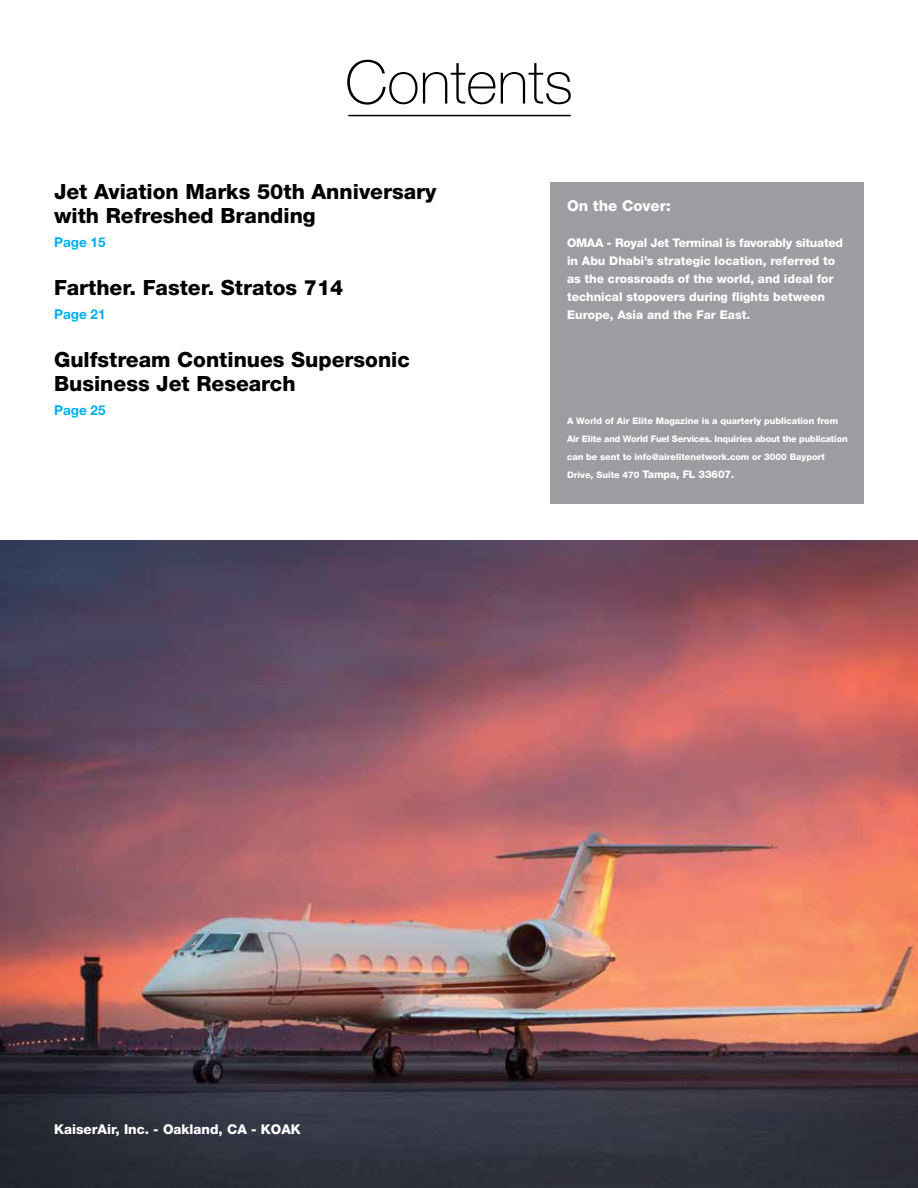
<style>
.page{position:relative;width:918px;height:1188px;background:#fff}
.page>*{position:absolute;margin:0;border:0;box-sizing:border-box;transform-origin:0 0}
.t1{font:100 60px "Helvetica Neue LT Std";color:#000}
.t2{font:800 21px/24px "Helvetica Neue LT Pro";color:#000}
.t3{font:800 15px "Helvetica Neue LT Pro";color:#fff}
.t4{font:800 13.5px "Helvetica Neue LT Pro";color:#fff}
.t5{font:700 13.5px "Helvetica Neue LT Pro";color:#00aeef}
.t6{font:800 12px/18px "Helvetica Neue LT Pro";color:#fff}
.t7{font:800 9px/18px "Helvetica Neue LT Pro";color:#fff}
.s1{font-size:10.5px}
</style>
<div class="page">
<img style="left:0;top:540px;width:918px;height:648px">
<hr style="left:348px;top:115px;width:223px;height:1px;background:#000">
<div style="left:551px;top:183px;width:313px;height:321px;background:#9b9da0"></div>
<h1 class="t1" style="left:345px;top:48px;width:229px">Contents</h1>
<h2 class="t2" style="left:54px;top:180px;width:384px">Jet Aviation Marks 50th Anniversary with Refreshed Branding</h2>
<h3 class="t5" style="left:54px;top:234px;width:53px">Page 15</h3>
<h2 class="t2" style="left:54px;top:276px;width:291px">Farther. Faster. Stratos 714</h2>
<h3 class="t5" style="left:54px;top:306px;width:53px">Page 21</h3>
<h2 class="t2" style="left:54px;top:348px;width:357px">Gulfstream Continues Supersonic<br>Business Jet Research</h2>
<h3 class="t5" style="left:54px;top:402px;width:53px">Page 25</h3>
<h3 class="t3" style="left:567px;top:197px;width:105px">On the Cover:</h3>
<h3 class="t6" style="left:567px;top:234px;width:278px">OMAA - Royal Jet Terminal is favorably situated in Abu Dhabi’s strategic location, referred to as the crossroads of the world, and ideal for technical stopovers during flights between Europe, Asia and the Far East.</h3>
<p class="t7" style="left:567px;top:412px;width:282px">A World of Air Elite Magazine is a quarterly publication from Air Elite and World Fuel Services. Inquiries about the publication can be sent to info@airelitenetwork.com or 3000 Bayport Drive, Suite 470 <span class="s1">Tampa, FL 33607.</span></p>
<h3 class="t4" style="left:54px;top:1121px;width:248px">KaiserAir, Inc. - Oakland, CA - KOAK</h3>
</div>
